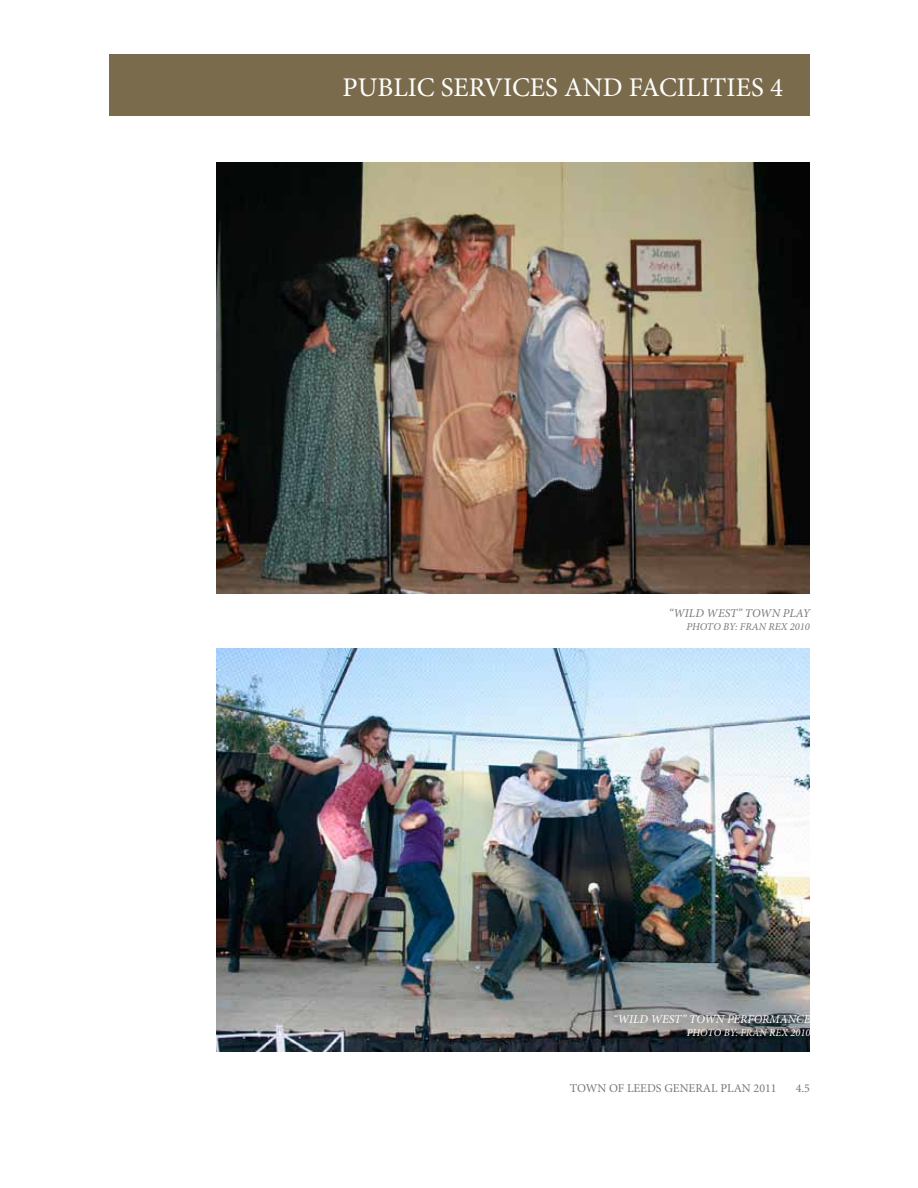
<style>
.page{position:relative;width:918px;height:1188px;background:#fff}
.page>*{position:absolute;margin:0;border:0;box-sizing:border-box;transform-origin:0 0}
.t1{font:27px "Minion Pro";color:#fff}
.t2{font:12px "Minion Pro";color:#77787b}
.t3{font:italic 12px "Minion Pro";color:#fff}
.t4{font:italic 12px "Minion Pro";color:#77787b}
.t5{font:italic 10.5px "Minion Pro";color:#fff}
.t6{font:italic 10.5px "Minion Pro";color:#77787b}
</style>
<div class="page">
<div style="left:109px;top:54px;width:701px;height:61px;background:#7b6b4d"></div>
<img style="left:216px;top:648px;width:594px;height:404px">
<img style="left:216px;top:162px;width:594px;height:432px">
<h1 class="t1" style="left:343px;top:69px;width:442px">PUBLIC SERVICES AND FACILITIES 4</h1>
<p class="t4" style="left:669px;top:605px;width:143px">“WILD WEST” TOWN PLAY</p>
<p class="t6" style="left:686px;top:619px;width:125px">PHOTO BY: FRAN REX 2010</p>
<p class="t3" style="left:613px;top:1011px;width:199px">“WILD WEST” TOWN PERFORMANCE</p>
<p class="t5" style="left:687px;top:1025px;width:125px">PHOTO BY: FRAN REX 2010</p>
<p class="t2" style="left:570px;top:1080px;width:208px">TOWN OF LEEDS GENERAL PLAN 2011</p>
<p class="t2" style="left:796px;top:1080px;width:16px">4.5</p>
</div>
